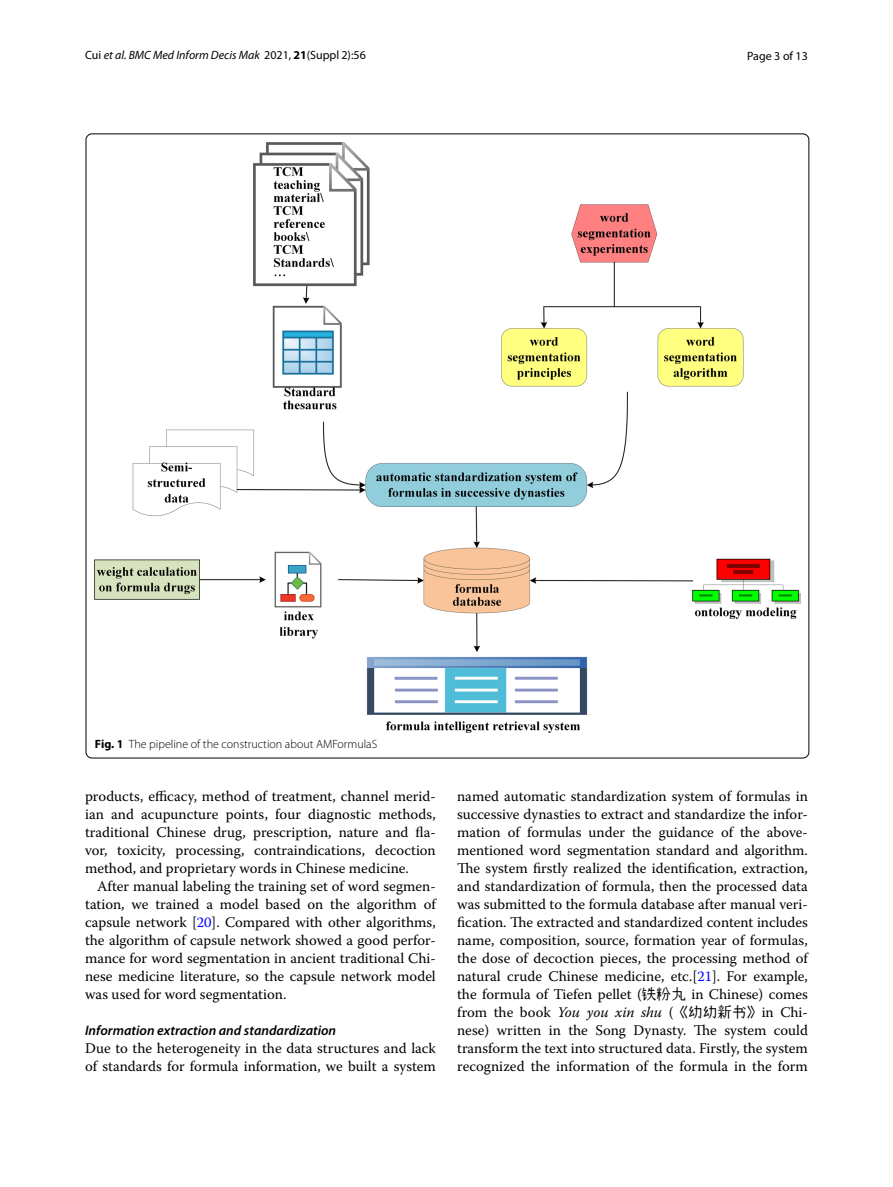
<style>
.page{position:relative;width:893px;height:1187px;background:#fff}
.page>*{position:absolute;margin:0;border:0;box-sizing:border-box;transform-origin:0 0}
.t1{font:14.7px/18px "Warnock Pro";color:#000;text-align:justify}
.t2{font:italic 600 13.8px "Myriad Pro";color:#000}
.t3{font:300 12px "Myriad Pro";color:#000}
.t4{font:italic 12px "Myriad Pro";color:#000}
.t5{font:12px "Myriad Pro";color:#000}
.s1{font-style:normal}
.s2{font-weight:700;font-style:normal}
.s3{font-weight:700}
.s4{color:#00f}
.s5{font-family:"Code 2000"}
.s6{font-style:italic}
</style>
<div class="page">
<img style="left:95px;top:143px;width:705px;height:589px">
<p class="t4" style="left:85px;top:48px;width:282px"><span class="s1">Cui</span> et al. BMC Med Inform Decis Mak <span class="s1">2021,</span> <span class="s2">21</span><span class="s1">(Suppl 2):56</span></p>
<p class="t5" style="left:747px;top:48px;width:62px">Page 3 of 13</p>
<p class="t3" style="left:95px;top:737px;width:284px"><span class="s3">Fig. 1</span> The pipeline of the construction about AMFormulaS</p>
<p class="t1" style="left:85px;top:787px;width:352px">products, efficacy, method of treatment, channel merid&shy;ian and acupuncture points, four diagnostic methods, traditional Chinese drug, prescription, nature and fla&shy;vor, toxicity, processing, contraindications, decoction method, and proprietary words in Chinese medicine.</p>
<p class="t1" style="left:85px;top:877px;width:352px;text-indent:12px">After manual labeling the training set of word segmen&shy;tation, we trained a model based on the algorithm of capsule network [<span class="s4">20</span>]. Compared with other algorithms, the algorithm of capsule network showed a good perfor&shy;mance for word segmentation in ancient traditional Chi&shy;nese medicine literature, so the capsule network model was used for word segmentation.</p>
<p class="t2" style="left:85px;top:1023px;width:253px">Information extraction and standardization</p>
<p class="t1" style="left:85px;top:1039px;width:352px">Due to the heterogeneity in the data structures and lack of standards for formula information, we built a system</p>
<p class="t1" style="left:457px;top:787px;width:352px">named automatic standardization system of formulas in successive dynasties to extract and standardize the infor&shy;mation of formulas under the guidance of the above&shy;mentioned word segmentation standard and algorithm.<br>The system firstly realized the identification, extraction, and standardization of formula, then the processed data was submitted to the formula database after manual veri&shy;fication. The extracted and standardized content includes name, composition, source, formation year of formulas, the dose of decoction pieces, the processing method of natural crude Chinese medicine, etc.[<span class="s4">21</span>]. For example, the formula of Tiefen pellet (<span class="s5">铁粉丸</span> in Chinese) comes from the book <span class="s6">You you xin shu</span> (<span class="s5">《幼幼新书》</span>in Chi&shy;nese) written in the Song Dynasty. The system could transform the text into structured data. Firstly, the system recognized the information of the formula in the form</p>
</div>
